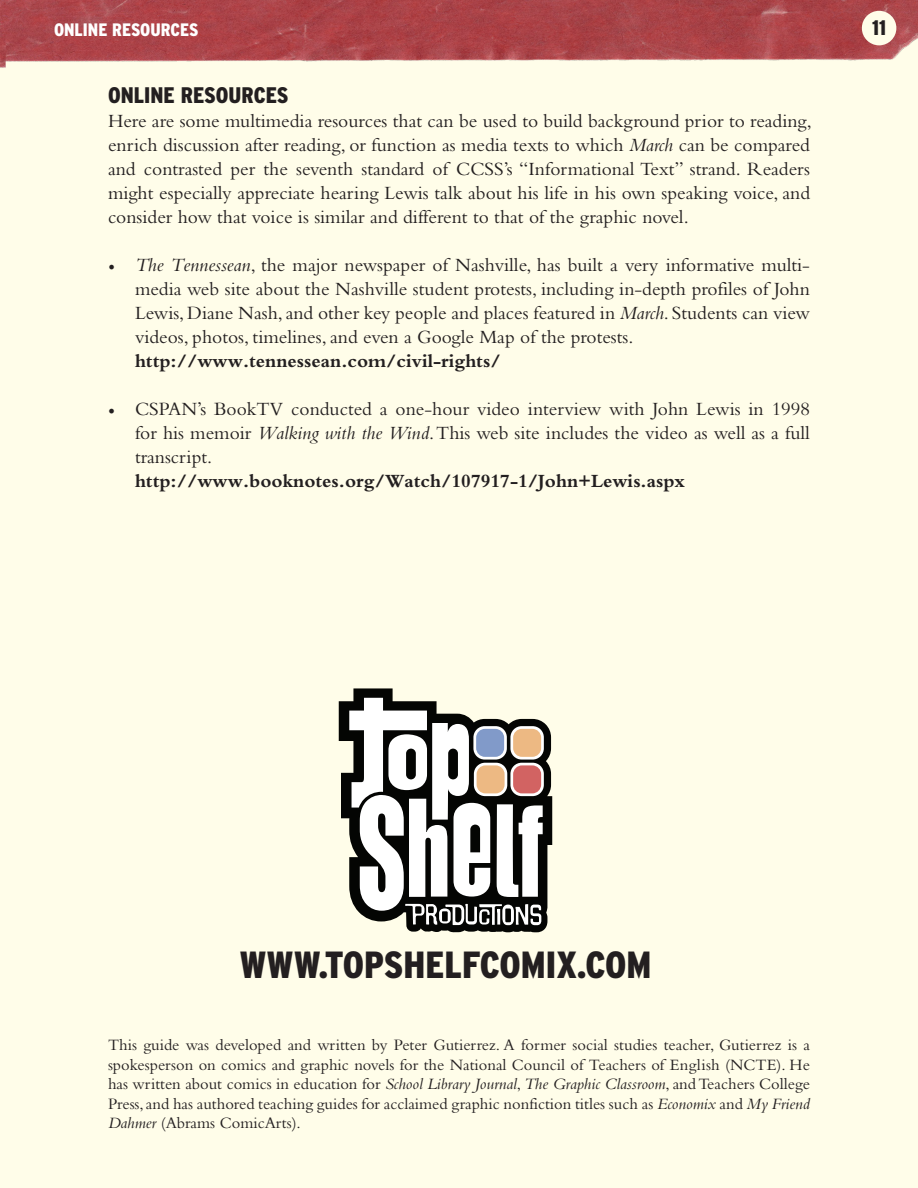
<style>
.page{position:relative;width:918px;height:1188px;background:#fffde9}
.page>*{position:absolute;margin:0;border:0;box-sizing:border-box;transform-origin:0 0}
.t1{font:900 condensed 37.8px "Interstate";color:#231f20}
.t2{font:900 condensed 22.5px "Interstate";color:#231f20}
.t3{font:900 condensed 21px "Interstate";color:#231f20}
.t4{font:19.5px/24px "Bembo";color:#231f20;text-align:justify}
.t5{font:700 19.5px "M Bembo";color:#231f20}
.t6{font:900 condensed 18px "Interstate";color:#fff}
.t7{font:16.5px/19.5px "Bembo";color:#231f20;text-align:justify}
.s1{font-family:"M Bembo";font-style:italic}
.s2{font-family:"Minion Pro";font-style:italic;font-size:18px}
.s3{font-family:"Minion Pro";font-size:18px}
</style>
<div class="page">
<img style="left:0;top:0;width:918px;height:68px">
<div style="left:862px;top:11px;width:34px;height:34px;background:#fffde9;border-radius:50%"></div>
<svg style="left:339px;top:688px;width:213px;height:244px"></svg>
<svg style="left:349px;top:698px;width:195px;height:227px;background:#9c9c9a"></svg>
<div style="left:476px;top:729px;width:28px;height:28px;background:#819ac9;border-radius:9px"></div>
<div style="left:513px;top:765px;width:28px;height:28px;background:#d26362;border-radius:9px"></div>
<div style="left:513px;top:729px;width:28px;height:28px;background:#edb983;border-radius:9px"></div>
<div style="left:477px;top:765px;width:28px;height:28px;background:#edb983;border-radius:9px"></div>
<p class="t6" style="left:54px;top:19px;width:146px">ONLINE RESOURCES</p>
<p class="t2" style="left:108px;top:82px;width:182px">ONLINE RESOURCES</p>
<p class="t4" style="left:108px;top:108px;width:705px">Here are some multimedia resources that can be used to build background prior to reading, enrich discussion after reading, or function as media texts to which <span class="s1">March</span> can be compared and contrasted per the seventh standard of CCSS’s “Informational Text” strand. Readers might especially appreciate hearing Lewis talk about his life in his own speaking voice, and consider how that voice is similar and different to that of the graphic novel.</p>
<p class="t4" style="left:135px;top:252px;width:677px;text-indent:-27px"><span class="s2">•</span> <span class="s1">The Tennessean</span>, the major newspaper of Nashville, has built a very informative multi&shy;media web site about the Nashville student protests, including in-depth profiles of John Lewis, Diane Nash, and other key people and places featured in <span class="s1">March</span>. Students can view videos, photos, timelines, and even a Google Map of the protests.</p>
<p class="t5" style="left:135px;top:350px;width:367px">http://www.tennessean.com/civil-rights/</p>
<p class="t4" style="left:135px;top:396px;width:676px;text-indent:-27px"><span class="s3">•</span> CSPAN’s BookTV conducted a one-hour video interview with John Lewis in 1998 for his memoir <span class="s1">Walking with the Wind</span>. This web site includes the video as well as a full transcript.</p>
<p class="t5" style="left:135px;top:470px;width:551px">http://www.booknotes.org/Watch/107917-1/John+Lewis.aspx</p>
<p class="t3" style="left:872px;top:16px;width:15px">11</p>
<p class="t1" style="left:239px;top:944px;width:414px">WWW.TOPSHELFCOMIX.COM</p>
<p class="t7" style="left:108px;top:1035px;width:704px">This guide was developed and written by Peter Gutierrez. A former social studies teacher, Gutierrez is a spokesperson on comics and graphic novels for the National Council of Teachers of English (NCTE). He has written about comics in education for <span class="s1">School Library Journal</span>, <span class="s1">The Graphic Classroom</span>, and Teachers College Press, and has authored teaching guides for acclaimed graphic nonfiction titles such as <span class="s1">Economix</span> and <span class="s1">My Friend Dahmer</span> (Abrams ComicArts).</p>
</div>
